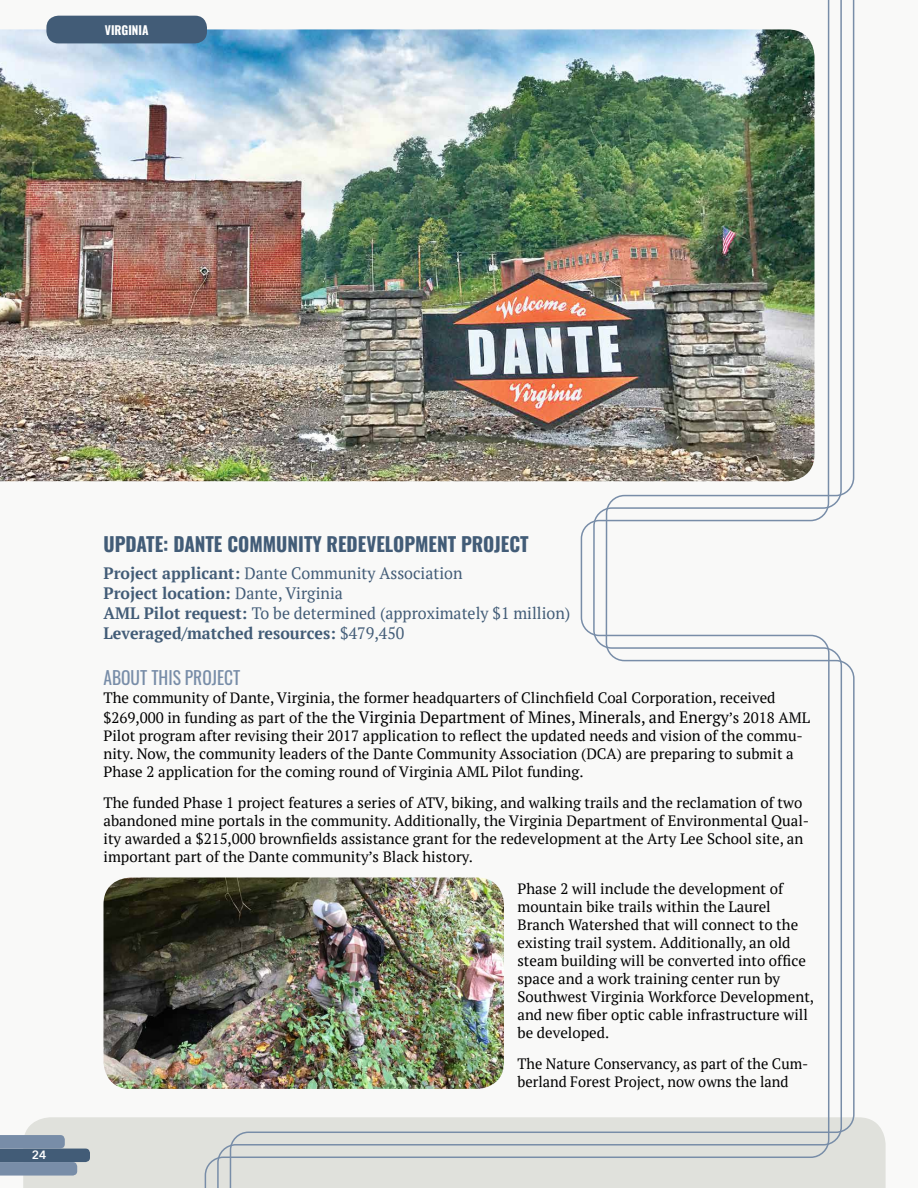
<style>
.page{position:relative;width:918px;height:1188px;background:#f9f9f8}
.page>*{position:absolute;margin:0;border:0;box-sizing:border-box;transform-origin:0 0}
.t1{font:700 19.5px "Oswald";color:#425c77}
.t2{font:18px "Oswald";color:#788da8}
.t3{font:16.5px/19.8px "PT Serif";color:#425c77}
.t4{font:16.5px "PT Serif";color:#000}
.t5{font:15px/18px "PT Serif";color:#000}
.t6{font:700 12px "Oswald";color:#fff}
.t7{font:600 12px "Avenir Next";color:#fff}
.s1{font-weight:700}
.s2{font-size:15px}
</style>
<div class="page">
<img style="left:0;top:0;width:873px;height:1188px">
<p class="t6" style="left:105px;top:19px;width:45px">VIRGINIA</p>
<p class="t7" style="left:32px;top:1145px;width:16px">24</p>
<h1 class="t1" style="left:104px;top:527px;width:427px">UPDATE: DANTE COMMUNITY REDEVELOPMENT PROJECT</h1>
<p class="t3" style="left:104px;top:563px;width:468px"><span class="s1">Project applicant:</span> Dante Community Association<br><span class="s1">Project location:</span> Dante, Virginia<br><span class="s1">AML Pilot request:</span> To be determined (approximately $1 million)<br><span class="s1">Leveraged/matched resources:</span> $479,450</p>
<p class="t2" style="left:104px;top:662px;width:138px">ABOUT THIS PROJECT</p>
<p class="t5" style="left:104px;top:689px;width:674px">The community of Dante, Virginia, the former headquarters of Clinchfield Coal Corporation, received</p>
<p class="t4" style="left:104px;top:706px;width:708px"><span class="s2">$269,000 in funding as part of the</span> the Virginia Department of Mines, Minerals, and Energy<span class="s2">’s 2018 AML</span></p>
<p class="t5" style="left:103px;top:726px;width:701px">Pilot program after revising their 2017 application to reflect the updated needs and vision of the commu&shy;nity. Now, the community leaders of the Dante Community Association (DCA) are preparing to submit a<br>Phase 2 application for the coming round of Virginia AML Pilot funding.</p>
<p class="t5" style="left:103px;top:794px;width:707px">The funded Phase 1 project features a series of ATV, biking, and walking trails and the reclamation of two abandoned mine portals in the community. Additionally, the Virginia Department of Environmental Qual&shy;ity awarded a $215,000 brownfields assistance grant for the redevelopment at the Arty Lee School site, an important part of the Dante community’s Black history.</p>
<p class="t5" style="left:517px;top:879px;width:298px">Phase 2 will include the development of mountain bike trails within the Laurel Branch Watershed that will connect to the existing trail system. Additionally, an old steam building will be converted into office space and a work training center run by Southwest Virginia Workforce Development, and new fiber optic cable infrastructure will be developed.</p>
<p class="t5" style="left:518px;top:1055px;width:292px">The Nature Conservancy, as part of the Cum&shy;berland Forest Project, now owns the land</p>
</div>
